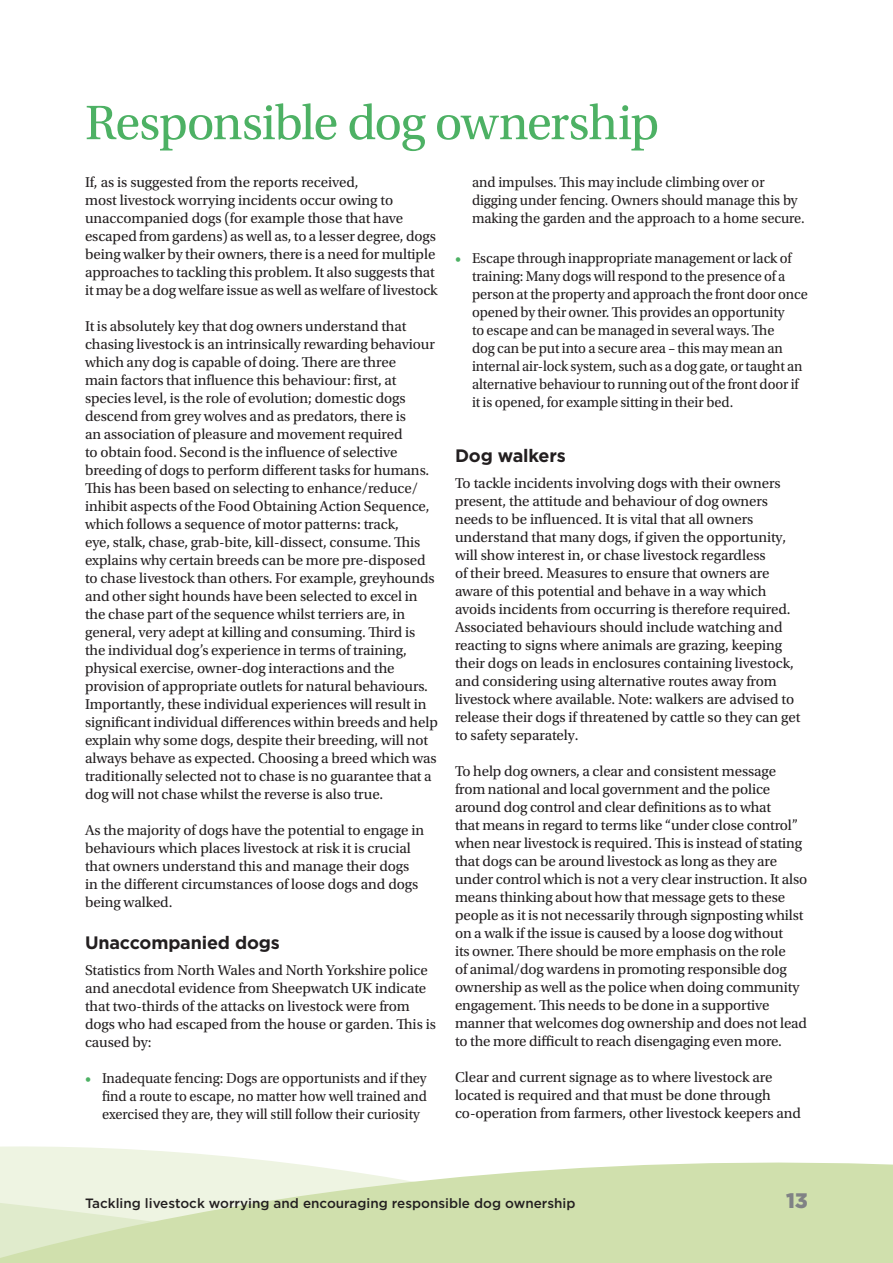
<style>
.page{position:relative;width:893px;height:1263px;background:#fff}
.page>*{position:absolute;margin:0;border:0;box-sizing:border-box;transform-origin:0 0}
.t1{font:51px "Utopia Std";letter-spacing:-.025em;color:#4db164}
.t2{font:900 21px "Gotham";color:#808285}
.t3{font:700 18px "Gotham";letter-spacing:-.01em;color:#231f20}
.t4{font:15px/18px "Utopia Std";letter-spacing:-.005em;color:#231f20}
.t5{font:15px/18px "Utopia Std";letter-spacing:-.005em;color:#231f20;scale:.96 1}
.t6{font:500 13.5px "Gotham";color:#231f20}
.s1{color:#4db164}
</style>
<div class="page">
<svg style="left:0;top:1146px;width:893px;height:117px;background:#dde8c3"></svg>
<h1 class="t1" style="left:85px;top:95px;width:576px">Responsible dog ownership</h1>
<p class="t4" style="left:85px;top:173px;width:354px">If, as is suggested from the reports received,<br>most livestock worrying incidents occur owing to unaccompanied dogs (for example those that have escaped from gardens) as well as, to a lesser degree, dogs being walker by their owners, there is a need for multiple approaches to tackling this problem. It also suggests that it may be a dog welfare issue as well as welfare of livestock</p>
<p class="t4" style="left:85px;top:317px;width:354px">It is absolutely key that dog owners understand that chasing livestock is an intrinsically rewarding behaviour which any dog is capable of doing. There are three<br>main factors that influence this behaviour: first, at species level, is the role of evolution; domestic dogs descend from grey wolves and as predators, there is<br>an association of pleasure and movement required<br>to obtain food. Second is the influence of selective breeding of dogs to perform different tasks for humans.<br>This has been based on selecting to enhance/reduce/ inhibit aspects of the Food Obtaining Action Sequence, which follows a sequence of motor patterns: track,<br>eye, stalk, chase, grab-bite, kill-dissect, consume. This explains why certain breeds can be more pre-disposed to chase livestock than others. For example, greyhounds and other sight hounds have been selected to excel in the chase part of the sequence whilst terriers are, in general, very adept at killing and consuming. Third is the individual dog’s experience in terms of training, physical exercise, owner-dog interactions and the provision of appropriate outlets for natural behaviours.<br>Importantly, these individual experiences will result in significant individual differences within breeds and help explain why some dogs, despite their breeding, will not always behave as expected. Choosing a breed which was traditionally selected not to chase is no guarantee that a dog will not chase whilst the reverse is also true.</p>
<p class="t4" style="left:85px;top:821px;width:341px">As the majority of dogs have the potential to engage in behaviours which places livestock at risk it is crucial that owners understand this and manage their dogs in the different circumstances of loose dogs and dogs being walked.</p>
<p class="t3" style="left:85px;top:930px;width:196px">Unaccompanied dogs</p>
<p class="t4" style="left:85px;top:962px;width:352px">Statistics from North Wales and North Yorkshire police and anecdotal evidence from Sheepwatch UK indicate that two-thirds of the attacks on livestock were from dogs who had escaped from the house or garden. This is caused by:</p>
<p class="t5" style="left:102px;top:1070px;width:340px;text-align:justify;text-indent:-17px"><span class="s1">•</span> Inadequate fencing: Dogs are opportunists and if they find a route to escape, no matter how well trained and exercised they are, they will still follow their curiosity</p>
<p class="t5" style="left:472px;top:173px;width:348px">and impulses. This may include climbing over or digging under fencing. Owners should manage this by making the garden and the approach to a home secure.</p>
<p class="t5" style="left:472px;top:250px;width:351px;text-indent:-17px"><span class="s1">•</span> Escape through inappropriate management or lack of training: Many dogs will respond to the presence of a person at the property and approach the front door once opened by their owner. This provides an opportunity<br>to escape and can be managed in several ways. The<br>dog can be put into a secure area – this may mean an internal air-lock system, such as a dog gate, or taught an alternative behaviour to running out of the front door if it is opened, for example sitting in their bed.</p>
<p class="t3" style="left:455px;top:443px;width:112px">Dog walkers</p>
<p class="t4" style="left:455px;top:475px;width:347px">To tackle incidents involving dogs with their owners present, the attitude and behaviour of dog owners needs to be influenced. It is vital that all owners understand that many dogs, if given the opportunity, will show interest in, or chase livestock regardless<br>of their breed. Measures to ensure that owners are aware of this potential and behave in a way which avoids incidents from occurring is therefore required.<br>Associated behaviours should include watching and reacting to signs where animals are grazing, keeping their dogs on leads in enclosures containing livestock, and considering using alternative routes away from livestock where available. Note: walkers are advised to release their dogs if threatened by cattle so they can get to safety separately.</p>
<p class="t4" style="left:455px;top:763px;width:354px">To help dog owners, a clear and consistent message from national and local government and the police around dog control and clear definitions as to what<br>that means in regard to terms like “under close control” when near livestock is required. This is instead of stating that dogs can be around livestock as long as they are under control which is not a very clear instruction. It also means thinking about how that message gets to these people as it is not necessarily through signposting whilst on a walk if the issue is caused by a loose dog without<br>its owner. There should be more emphasis on the role<br>of animal/dog wardens in promoting responsible dog ownership as well as the police when doing community engagement. This needs to be done in a supportive manner that welcomes dog ownership and does not lead to the more difficult to reach disengaging even more.</p>
<p class="t4" style="left:455px;top:1069px;width:348px">Clear and current signage as to where livestock are located is required and that must be done through co-operation from farmers, other livestock keepers and</p>
<p class="t6" style="left:85px;top:1194px;width:492px">Tackling livestock worrying and encouraging responsible dog ownership</p>
<h2 class="t2" style="left:786px;top:1185px;width:23px">13</h2>
</div>
